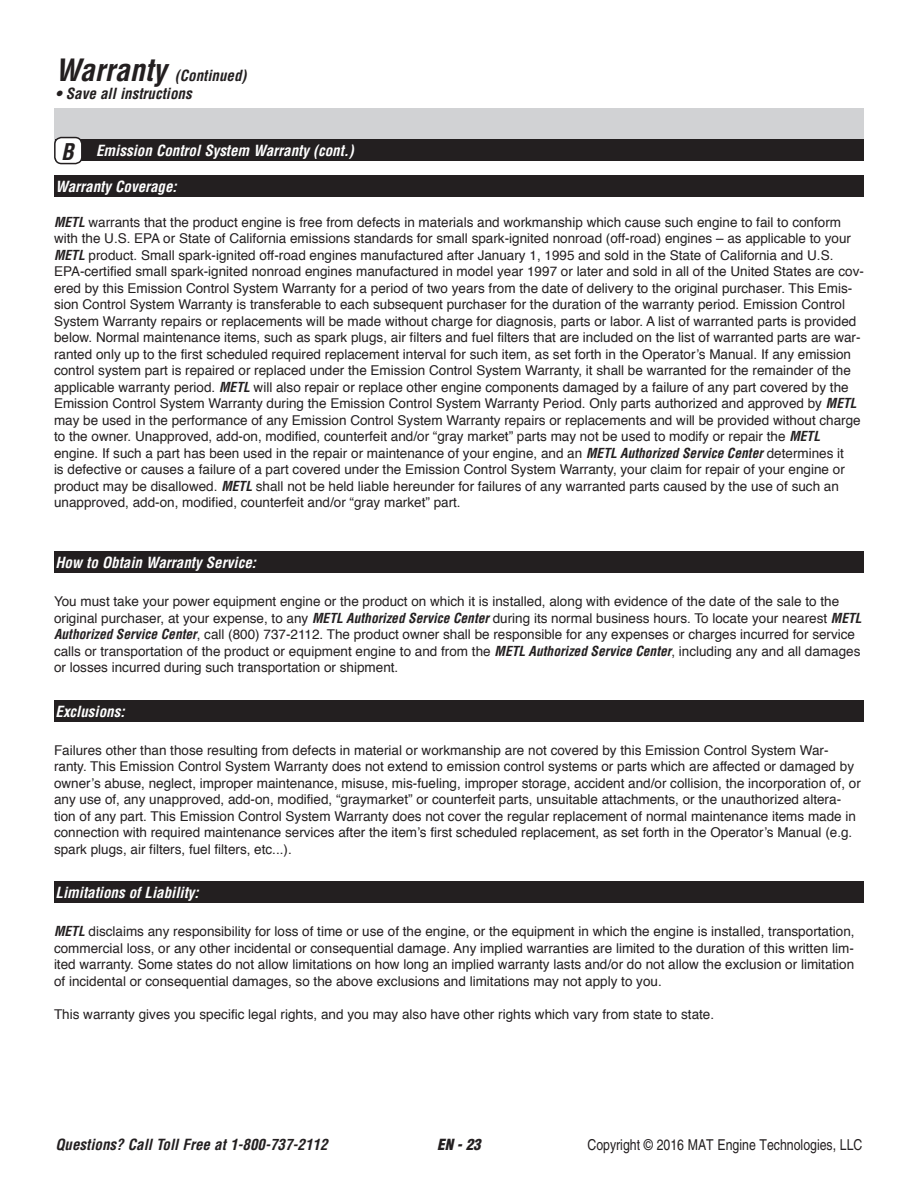
<style>
.page{position:relative;width:918px;height:1188px;background:#fff}
.page>*{position:absolute;margin:0;border:0;box-sizing:border-box;transform-origin:0 0}
.t1{font:italic 700 condensed 22.5px "Helvetica";color:#231f20}
.t2{font:italic 700 condensed 15px "Helvetica";color:#fff}
.t3{font:italic 700 condensed 15px "Helvetica";color:#231f20}
.t4{font:condensed 15px "Helvetica";color:#231f20}
.t5{font:italic 900 condensed 15px "Helvetica";color:#231f20}
.t6{font:13.5px/16.5px "Helvetica";color:#231f20}
.s1{font-size:30px}
.s2{font-weight:700;font-style:italic;font-stretch:condensed}
</style>
<div class="page">
<div style="left:54px;top:552px;width:810px;height:21px;background:#231f20"></div>
<div style="left:54px;top:700px;width:810px;height:22px;background:#231f20"></div>
<div style="left:54px;top:882px;width:810px;height:21px;background:#231f20"></div>
<div style="left:54px;top:176px;width:810px;height:21px;background:#231f20"></div>
<div style="left:54px;top:108px;width:810px;height:52px;background:#d1d2d4"></div>
<div style="left:56px;top:139px;width:808px;height:22px;background:#231f20"></div>
<div style="left:55px;top:138px;width:27px;height:26px;background:#fff;border-radius:7px"></div>
<div style="left:54px;top:137px;width:29px;height:27px;border:2px solid #231f20;border-radius:7px"></div>
<p class="t3" style="left:56px;top:66px;width:193px"><span class="s1">Warranty</span> (Continued)</p>
<p class="t3" style="left:56px;top:84px;width:138px">• Save all instructions</p>
<p class="t1" style="left:61px;top:137px;width:14px">B</p>
<p class="t2" style="left:96px;top:141px;width:259px">Emission Control System Warranty (cont.)</p>
<p class="t2" style="left:56px;top:177px;width:123px">Warranty Coverage:</p>
<p class="t6" style="left:54px;top:214px;width:811px"><span class="s2">METL</span> warrants that the product engine is free from defects in materials and workmanship which cause such engine to fail to conform with the U.S. EPA or State of California emissions standards for small spark-ignited nonroad (off-road) engines – as applicable to your <span class="s2">METL</span> product. Small spark-ignited off-road engines manufactured after January 1, 1995 and sold in the State of California and U.S.<br>EPA-certified small spark-ignited nonroad engines manufactured in model year 1997 or later and sold in all of the United States are cov&shy;ered by this Emission Control System Warranty for a period of two years from the date of delivery to the original purchaser. This Emis&shy;sion Control System Warranty is transferable to each subsequent purchaser for the duration of the warranty period. Emission Control System Warranty repairs or replacements will be made without charge for diagnosis, parts or labor. A list of warranted parts is provided below. Normal maintenance items, such as spark plugs, air filters and fuel filters that are included on the list of warranted parts are war&shy;ranted only up to the first scheduled required replacement interval for such item, as set forth in the Operator’s Manual. If any emission control system part is repaired or replaced under the Emission Control System Warranty, it shall be warranted for the remainder of the applicable warranty period. <span class="s2">METL</span> will also repair or replace other engine components damaged by a failure of any part covered by the Emission Control System Warranty during the Emission Control System Warranty Period. Only parts authorized and approved by <span class="s2">METL </span>may be used in the performance of any Emission Control System Warranty repairs or replacements and will be provided without charge to the owner. Unapproved, add-on, modified, counterfeit and/or “gray market” parts may not be used to modify or repair the <span class="s2">METL </span>engine. If such a part has been used in the repair or maintenance of your engine, and an <span class="s2">METL Authorized Service Center</span> determines it<br>is defective or causes a failure of a part covered under the Emission Control System Warranty, your claim for repair of your engine or product may be disallowed. <span class="s2">METL</span> shall not be held liable hereunder for failures of any warranted parts caused by the use of such an unapproved, add-on, modified, counterfeit and/or “gray market” part.</p>
<p class="t2" style="left:56px;top:554px;width:202px">How to Obtain Warranty Service:</p>
<p class="t6" style="left:54px;top:594px;width:809px">You must take your power equipment engine or the product on which it is installed, along with evidence of the date of the sale to the original purchaser, at your expense, to any <span class="s2">METL Authorized Service Center</span> during its normal business hours. To locate your nearest <span class="s2">METL Authorized Service Center</span>, call (800) 737-2112. The product owner shall be responsible for any expenses or charges incurred for service calls or transportation of the product or equipment engine to and from the <span class="s2">METL Authorized Service Center</span>, including any and all damages or losses incurred during such transportation or shipment.</p>
<p class="t2" style="left:56px;top:702px;width:71px">Exclusions:</p>
<p class="t6" style="left:54px;top:742px;width:808px">Failures other than those resulting from defects in material or workmanship are not covered by this Emission Control System War&shy;ranty. This Emission Control System Warranty does not extend to emission control systems or parts which are affected or damaged by owner’s abuse, neglect, improper maintenance, misuse, mis-fueling, improper storage, accident and/or collision, the incorporation of, or any use of, any unapproved, add-on, modified, “graymarket” or counterfeit parts, unsuitable attachments, or the unauthorized altera&shy;tion of any part. This Emission Control System Warranty does not cover the regular replacement of normal maintenance items made in connection with required maintenance services after the item’s first scheduled replacement, as set forth in the Operator’s Manual (e.g. spark plugs, air filters, fuel filters, etc...).</p>
<p class="t2" style="left:56px;top:884px;width:145px">Limitations of Liability:</p>
<p class="t6" style="left:54px;top:924px;width:802px;text-align:justify"><span class="s2">METL</span> disclaims any responsibility for loss of time or use of the engine, or the equipment in which the engine is installed, transportation, commercial loss, or any other incidental or consequential damage. Any implied warranties are limited to the duration of this written lim&shy;ited warranty. Some states do not allow limitations on how long an implied warranty lasts and/or do not allow the exclusion or limitation of incidental or consequential damages, so the above exclusions and limitations may not apply to you.</p>
<p class="t6" style="left:54px;top:1006px;width:662px">This warranty gives you specific legal rights, and you may also have other rights which vary from state to state.</p>
<p class="t3" style="left:56px;top:1136px;width:274px">Questions? Call Toll Free at 1-800-737-2112</p>
<p class="t5" style="left:437px;top:1135px;width:45px">EN - 23</p>
<p class="t4" style="left:588px;top:1137px;width:277px">Copyright © 2016 MAT Engine Technologies, LLC</p>
</div>
